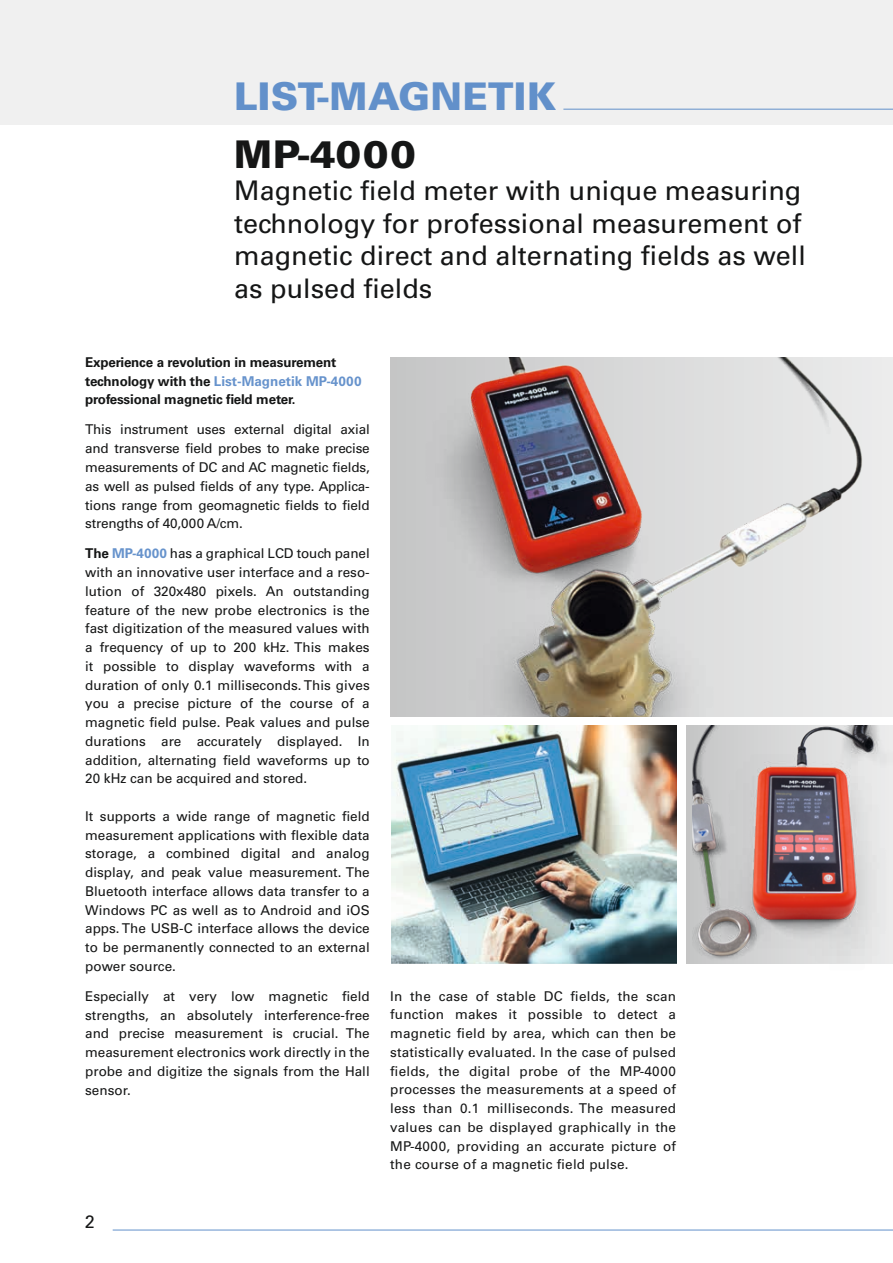
<style>
.page{position:relative;width:893px;height:1263px;background:#fff}
.page>*{position:absolute;margin:0;border:0;box-sizing:border-box;transform-origin:0 0}
.t1{font:900 38.25px "Univers LT Std";letter-spacing:.005em;color:#6290ca}
.t2{font:900 38.25px "Univers LT Std";letter-spacing:.025em;color:#151616}
.t3{font:27px/32.4px "Univers LT Std";color:#151616}
.t4{font:18px "Univers LT Std";color:#151616}
.t5{font:13.5px/18.8px "Univers LT Std";color:#151616;text-align:justify}
.t6{font:700 13.5px/18.8px "Univers LT Std";letter-spacing:-.01em;color:#151616}
.s1{color:#6793cc}
.s2{font-weight:700}
.s3{font-weight:700;color:#6793cc}
</style>
<div class="page">
<hr style="left:113px;top:1230px;width:780px;height:1px;background:#6290ca">
<div style="left:0;top:0;width:893px;height:124px;background:#f0f0f0"></div>
<hr style="left:563px;top:109px;width:330px;height:1px;background:#6290ca">
<div style="left:390px;top:357px;width:503px;height:359px;background:#ebebeb"></div>
<div style="left:687px;top:726px;width:206px;height:237px;background:linear-gradient(to bottom,#c5c6c6,#c5c5c5)"></div>
<img style="left:391px;top:357px;width:471px;height:359px">
<img style="left:391px;top:726px;width:285px;height:237px">
<img style="left:693px;top:726px;width:200px;height:238px">
<h1 class="t1" style="left:234px;top:72px;width:324px">LIST-MAGNETIK</h1>
<h1 class="t2" style="left:234px;top:130px;width:183px">MP-4000</h1>
<h2 class="t3" style="left:234px;top:175px;width:573px">Magnetic field meter with unique measuring technology for professional measurement of magnetic direct and alternating fields as well as pulsed fields</h2>
<p class="t6" style="left:85px;top:353px;width:278px">Experience a revolution in measurement technology with the <span class="s1">List-Magnetik MP-4000 </span>professional magnetic field meter.</p>
<p class="t5" style="left:85px;top:420px;width:286px">This instrument uses external digital axial and transverse field probes to make precise measurements of DC and AC magnetic fields, as well as pulsed fields of any type. Applica&shy;tions range from geomagnetic fields to field strengths of 40,000 A/cm.</p>
<p class="t5" style="left:85px;top:544px;width:286px"><span class="s2">The</span> <span class="s3">MP-4000</span> has a graphical LCD touch panel with an innovative user interface and a reso&shy;lution of 320x480 pixels. An outstanding feature of the new probe electronics is the fast digitization of the measured values with a frequency of up to 200 kHz. This makes it possible to display waveforms with a duration of only 0.1 milliseconds. This gives you a precise picture of the course of a magnetic field pulse. Peak values and pulse durations are accurately displayed. In addition, alternating field waveforms up to 20 kHz can be acquired and stored.</p>
<p class="t5" style="left:85px;top:807px;width:286px">It supports a wide range of magnetic field measurement applications with flexible data storage, a combined digital and analog display, and peak value measurement. The Bluetooth interface allows data transfer to a Windows PC as well as to Android and iOS apps. The USB-C interface allows the device to be permanently connected to an external power source.</p>
<p class="t5" style="left:85px;top:987px;width:286px">Especially at very low magnetic field strengths, an absolutely interference-free and precise measurement is crucial. The measurement electronics work directly in the probe and digitize the signals from the Hall sensor.</p>
<h3 class="t4" style="left:85px;top:1211px;width:12px">2</h3>
<p class="t5" style="left:390px;top:986px;width:287px">In the case of stable DC fields, the scan function makes it possible to detect a magnetic field by area, which can then be statistically evaluated. In the case of pulsed fields, the digital probe of the MP-4000 processes the measurements at a speed of less than 0.1 milliseconds. The measured values can be displayed graphically in the MP-4000, providing an accurate picture of the course of a magnetic field pulse.</p>
</div>
